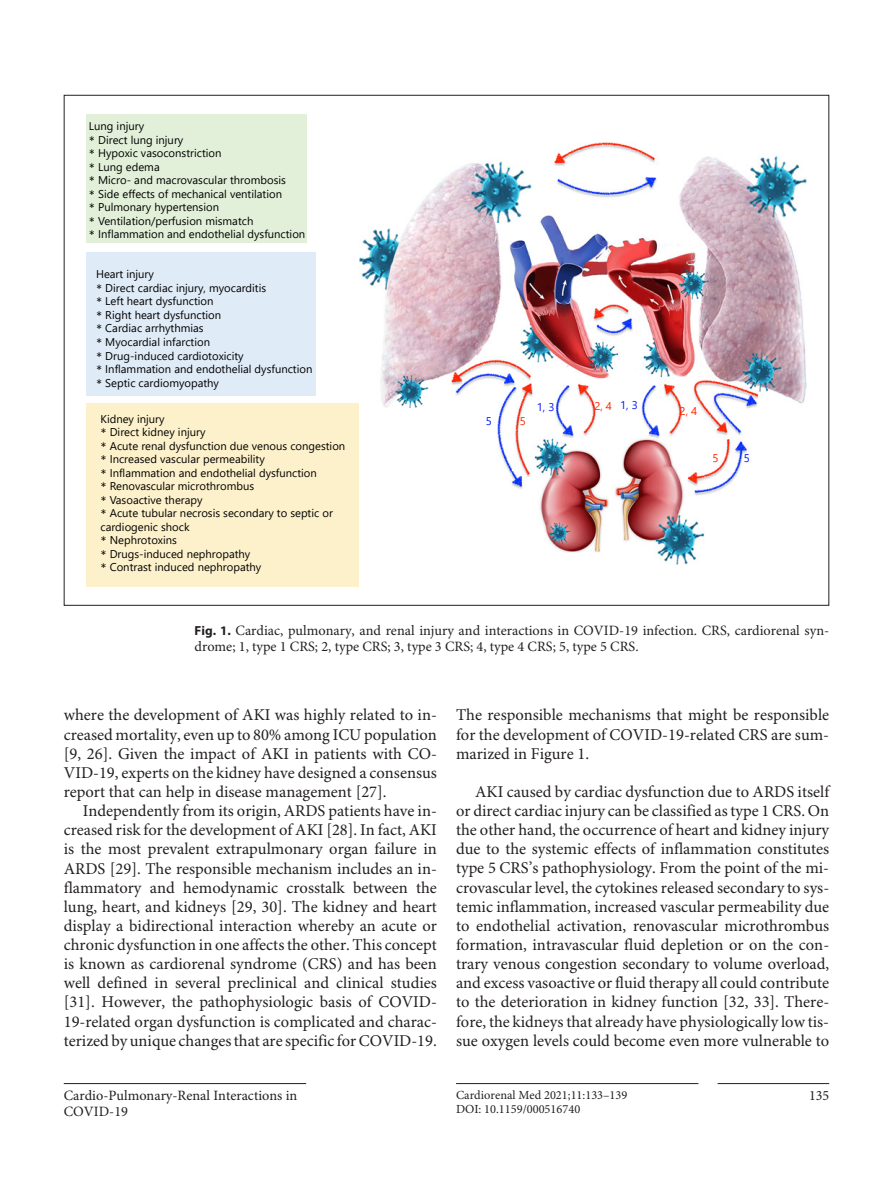
<style>
.page{position:relative;width:893px;height:1191px;background:#fff}
.page>*{position:absolute;margin:0;border:0;box-sizing:border-box;transform-origin:0 0}
.t1{font:16.5px/19px "Minion Pro";color:#231f20;text-align:justify}
.t2{font:14.25px/15.9px "Minion Pro";color:#231f20}
.t3{font:12.3px "Minion Pro";color:#231f20}
.t4{font:11.25px/13.5px "Segoe UI";color:#000}
.t5{font:11.25px "Segoe UI";color:#0019ff}
.t6{font:11.25px "Segoe UI";color:#fe2701}
.s1{font-family:"Consolas"}
.s2{font-family:"Myriad Pro";font-weight:700;font-size:13.2px}
</style>
<div class="page">
<hr style="left:718px;top:1083px;width:111px;height:1px;background:#231f20">
<hr style="left:456px;top:1083px;width:242px;height:1px;background:#231f20">
<hr style="left:64px;top:1083px;width:242px;height:1px;background:#231f20">
<img style="left:359px;top:143px;width:447px;height:421px">
<div style="left:87px;top:114px;width:220px;height:129px;background:#e2f0d9"></div>
<div style="left:87px;top:253px;width:229px;height:143px;background:#dfebf7"></div>
<div style="left:87px;top:403px;width:272px;height:183px;background:#fdf1cb"></div>
<p class="t4" style="left:89px;top:118px;width:218px">Lung injury<br><span class="s1">*</span> Direct lung injury<br><span class="s1">*</span> Hypoxic vasoconstriction<br><span class="s1">*</span> Lung edema<br><span class="s1">*</span> Micro- and macrovascular thrombosis<br><span class="s1">*</span> Side effects of mechanical ventilation<br><span class="s1">*</span> Pulmonary hypertension<br><span class="s1">*</span> Ventilation/perfusion mismatch<br><span class="s1">*</span> Inflammation and endothelial dysfunction</p>
<p class="t4" style="left:96px;top:267px;width:218px">Heart injury<br><span class="s1">*</span> Direct cardiac injury, myocarditis<br><span class="s1">*</span> Left heart dysfunction<br><span class="s1">*</span> Right heart dysfunction<br><span class="s1">*</span> Cardiac arrhythmias<br><span class="s1">*</span> Myocardial infarction<br><span class="s1">*</span> Drug-induced cardiotoxicity<br><span class="s1">*</span> Inflammation and endothelial dysfunction <span class="s1">*</span> Septic cardiomyopathy</p>
<p class="t4" style="left:100px;top:411px;width:246px">Kidney injury<br><span class="s1">*</span> Direct kidney injury<br><span class="s1">*</span> Acute renal dysfunction due venous congestion <span class="s1">*</span> Increased vascular permeability<br><span class="s1">*</span> Inflammation and endothelial dysfunction<br><span class="s1">*</span> Renovascular microthrombus<br><span class="s1">*</span> Vasoactive therapy<br><span class="s1">*</span> Acute tubular necrosis secondary to septic or cardiogenic shock<br><span class="s1">*</span> Nephrotoxins<br><span class="s1">*</span> Drugs-induced nephropathy<br><span class="s1">*</span> Contrast induced nephropathy</p>
<p class="t5" style="left:486px;top:410px;width:8px">5</p>
<p class="t6" style="left:520px;top:410px;width:8px">5</p>
<p class="t5" style="left:537px;top:396px;width:19px">1, 3</p>
<p class="t5" style="left:620px;top:394px;width:19px">1, 3</p>
<p class="t6" style="left:594px;top:395px;width:19px">2, 4</p>
<p class="t6" style="left:680px;top:400px;width:19px">2, 4</p>
<p class="t6" style="left:713px;top:447px;width:8px">5</p>
<p class="t5" style="left:744px;top:447px;width:8px">5</p>
<p class="t2" style="left:195px;top:623px;width:636px"><span class="s2">Fig. 1.</span> Cardiac, pulmonary, and renal injury and interactions in COVID-19 infection. CRS, cardiorenal syn&shy;drome; 1, type 1 CRS; 2, type CRS; 3, type 3 CRS; 4, type 4 CRS; 5, type 5 CRS.</p>
<p class="t1" style="left:64px;top:706px;width:375px">where the development of AKI was highly related to in&shy;creased mortality, even up to 80% among ICU population [9, 26]. Given the impact of AKI in patients with CO-VID-19, experts on the kidney have designed a consensus report that can help in disease management [27].</p>
<p class="t1" style="left:64px;top:802px;width:375px;text-indent:19px">Independently from its origin, ARDS patients have in&shy;creased risk for the development of AKI [28]. In fact, AKI is the most prevalent extrapulmonary organ failure in ARDS [29]. The responsible mechanism includes an in&shy;flammatory and hemodynamic crosstalk between the lung, heart, and kidneys [29, 30]. The kidney and heart display a bidirectional interaction whereby an acute or chronic dysfunction in one affects the other. This concept is known as cardiorenal syndrome (CRS) and has been well defined in several preclinical and clinical studies [31]. However, the pathophysiologic basis of COVID-19-related organ dysfunction is complicated and charac&shy;terized by unique changes that are specific for COVID-19.</p>
<p class="t1" style="left:456px;top:706px;width:375px">The responsible mechanisms that might be responsible for the development of COVID-19-related CRS are sum&shy;marized in Figure 1.</p>
<p class="t1" style="left:456px;top:783px;width:375px;text-indent:19px">AKI caused by cardiac dysfunction due to ARDS itself or direct cardiac injury can be classified as type 1 CRS. On the other hand, the occurrence of heart and kidney injury due to the systemic effects of inflammation constitutes type 5 CRS’s pathophysiology. From the point of the mi&shy;crovascular level, the cytokines released secondary to sys&shy;temic inflammation, increased vascular permeability due to endothelial activation, renovascular microthrombus formation, intravascular fluid depletion or on the con&shy;trary venous congestion secondary to volume overload, and excess vasoactive or fluid therapy all could contribute to the deterioration in kidney function [32, 33]. There&shy;fore, the kidneys that already have physiologically low tis&shy;sue oxygen levels could become even more vulnerable to</p>
<p class="t2" style="left:64px;top:1088px;width:235px">Cardio-Pulmonary-Renal Interactions in<br>COVID-19</p>
<p class="t3" style="left:456px;top:1087px;width:173px">Cardiorenal Med 2021;11:133–139</p>
<p class="t2" style="left:809px;top:1088px;width:22px">135</p>
<p class="t3" style="left:456px;top:1101px;width:126px">DOI: 10.1159/000516740</p>
</div>
